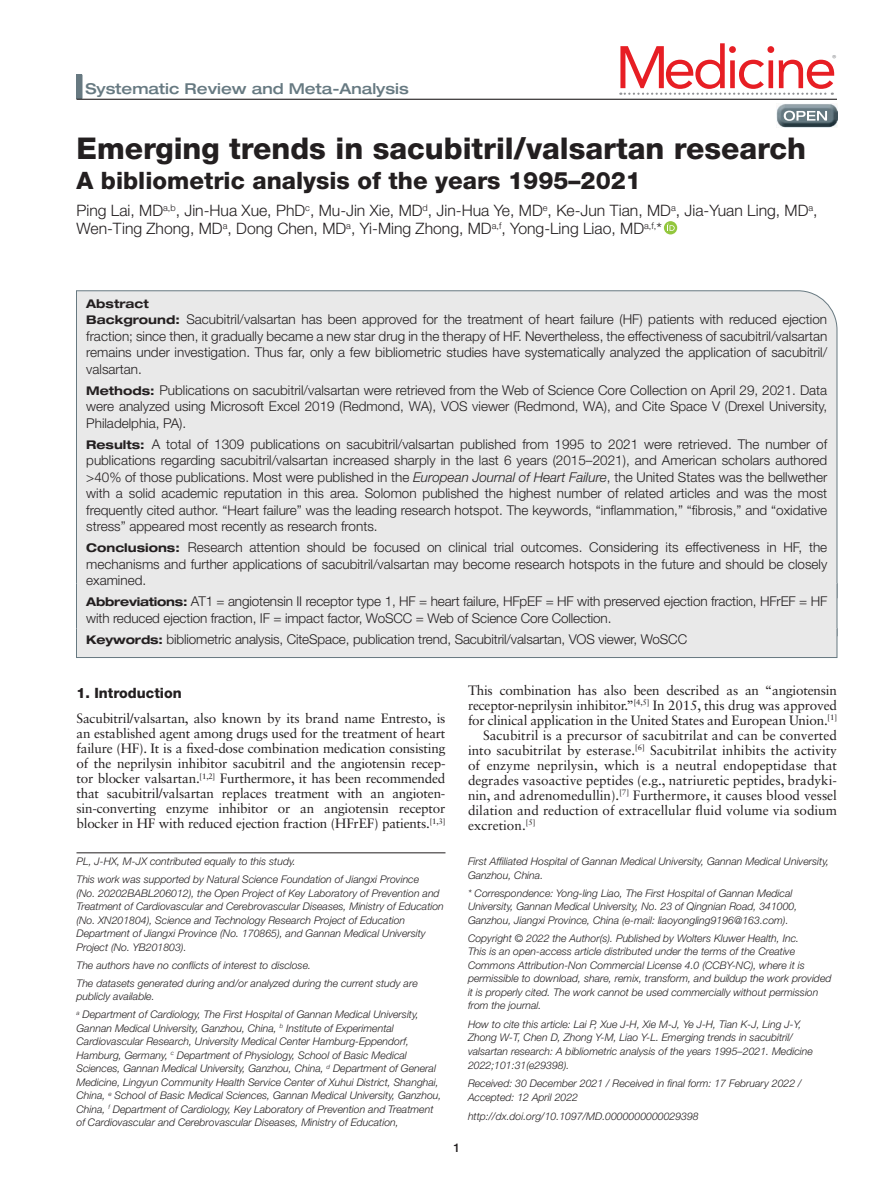
<style>
.page{position:relative;width:891px;height:1188px;background:#fff}
.page>*{position:absolute;margin:0;border:0;box-sizing:border-box;transform-origin:0 0}
.t1{font:59.4px "Avenir";letter-spacing:-.06em;color:#e71e24}
.t2{font:800 30px "Helvetica Neue LT Std";color:#231f20}
.t3{font:800 24px "Helvetica Neue LT Std";color:#231f20}
.t4{font:300 15.75px/18px "Helvetica Neue LT Std";color:#231f20}
.t5{font:500 expanded 15px "Helvetica Neue LT Std";color:#667981}
.t6{font:800 14.25px "Helvetica Neue LT Std";color:#231f20}
.t7{font:300 13.5px/16.5px "Helvetica Neue LT Std";letter-spacing:-.01em;color:#231f20;text-align:justify}
.t8{font:13.5px/15px "Sabon LT Std";color:#231f20;text-align:justify}
.t9{font:700 expanded 12px "Helvetica Neue LT Std";color:#231f20}
.t10{font:500 12px "Helvetica Neue LT Std";color:#231f20}
.t11{font:italic 300 10.5px/13.5px "Helvetica Neue LT Std";color:#231f20}
.t12{font:500 10.35px "Akzidenz Grotesk BE";color:#909295}
.s1{font-weight:700;font-stretch:expanded;font-size:12px}
.s2{font-style:italic}
</style>
<div class="page">
<div style="left:76px;top:74px;width:6px;height:25px;background:#677981"></div>
<hr style="left:76px;top:99px;width:761px;height:1px;background:#231f20">
<img style="left:776px;top:104px;width:61px;height:24px">
<svg style="left:784px;top:111px;width:43px;height:10px"></svg>
<svg style="left:620px;top:93px;width:213px;height:2px"></svg>
<div style="left:76px;top:290px;width:762px;height:309px;background:#e9e9e9"></div>
<div style="left:76px;top:583px;width:761px;height:54px;background:#e9e9e9"></div>
<div style="left:76px;top:628px;width:761px;height:30px;background:#e9e9e9"></div>
<div style="left:76px;top:628px;width:761px;height:30px;border:1px solid #677981"></div>
<div style="left:664px;top:221px;width:13px;height:13px;background:#93c73e;border-radius:50%"></div>
<svg style="left:667px;top:224px;width:8px;height:7px"></svg>
<hr style="left:76px;top:852px;width:370px;height:1px;background:#231f20">
<h3 class="t5" style="left:86px;top:80px;width:325px">Systematic Review and Meta-Analysis</h3>
<h1 class="t1" style="left:615px;top:33px;width:223px">Medicine</h1>
<p class="t12" style="left:832px;top:52px;width:6px">®</p>
<h2 class="t2" style="left:76px;top:131px;width:731px">Emerging trends in sacubitril/valsartan research</h2>
<h3 class="t3" style="left:76px;top:167px;width:566px">A bibliometric analysis of the years 1995–2021</h3>
<h3 class="t4" style="left:76px;top:201px;width:743px">Ping Lai, MD<sup>a,b</sup>, Jin-Hua Xue, PhD<sup>c</sup>, Mu-Jin Xie, MD<sup>d</sup>, Jin-Hua Ye, MD<sup>e</sup>, Ke-Jun Tian, MD<sup>a</sup>, Jia-Yuan Ling, MD<sup>a</sup>,<br>Wen-Ting Zhong, MD<sup>a</sup>, Dong Chen, MD<sup>a</sup>, Yi-Ming Zhong, MD<sup>a,f</sup>, Yong-Ling Liao, MD<sup>a,f,</sup>*</h3>
<p class="t9" style="left:86px;top:296px;width:64px">Abstract</p>
<p class="t7" style="left:86px;top:311px;width:743px"><span class="s1">Background:</span> Sacubitril/valsartan has been approved for the treatment of heart failure (HF) patients with reduced ejection fraction; since then, it gradually became a new star drug in the therapy of HF. Nevertheless, the effectiveness of sacubitril/valsartan remains under investigation. Thus far, only a few bibliometric studies have systematically analyzed the application of sacubitril/ valsartan.</p>
<p class="t7" style="left:86px;top:382px;width:743px"><span class="s1">Methods:</span> Publications on sacubitril/valsartan were retrieved from the Web of Science Core Collection on April 29, 2021. Data were analyzed using Microsoft Excel 2019 (Redmond, WA), VOS viewer (Redmond, WA), and Cite Space V (Drexel University, Philadelphia, PA).</p>
<p class="t7" style="left:86px;top:436px;width:743px"><span class="s1">Results:</span> A total of 1309 publications on sacubitril/valsartan published from 1995 to 2021 were retrieved. The number of publications regarding sacubitril/valsartan increased sharply in the last 6 years (2015–2021), and American scholars authored &gt;40% of those publications. Most were published in the <span class="s2">European Journal of Heart Failure</span>, the United States was the bellwether with a solid academic reputation in this area. Solomon published the highest number of related articles and was the most frequently cited author. “Heart failure” was the leading research hotspot. The keywords, “inflammation,” “fibrosis,” and “oxidative stress” appeared most recently as research fronts.</p>
<p class="t7" style="left:86px;top:539px;width:743px"><span class="s1">Conclusions:</span> Research attention should be focused on clinical trial outcomes. Considering its effectiveness in HF, the mechanisms and further applications of sacubitril/valsartan may become research hotspots in the future and should be closely examined.</p>
<p class="t7" style="left:86px;top:593px;width:743px"><span class="s1">Abbreviations:</span> AT1 = angiotensin II receptor type 1, HF = heart failure, HFpEF = HF with preserved ejection fraction, HFrEF = HF with reduced ejection fraction, IF = impact factor, WoSCC = Web of Science Core Collection.</p>
<p class="t7" style="left:86px;top:631px;width:602px"><span class="s1">Keywords:</span> bibliometric analysis, CiteSpace, publication trend, Sacubitril/valsartan, VOS viewer, WoSCC</p>
<h3 class="t6" style="left:76px;top:684px;width:107px">1. Introduction</h3>
<p class="t8" style="left:76px;top:711px;width:371px">Sacubitril/valsartan, also known by its brand name Entresto, is an established agent among drugs used for the treatment of heart failure (HF). It is a fixed-dose combination medication consisting of the neprilysin inhibitor sacubitril and the angiotensin recep&shy;tor blocker valsartan.<sup>[1,2]</sup> Furthermore, it has been recommended that sacubitril/valsartan replaces treatment with an angioten&shy;sin-converting enzyme inhibitor or an angiotensin receptor blocker in HF with reduced ejection fraction (HFrEF) patients.<sup>[1,3]</sup></p>
<p class="t8" style="left:468px;top:683px;width:370px">This combination has also been described as an “angiotensin</p>
<p class="t8" style="left:468px;top:698px;width:370px">receptor-neprilysin inhibitor.”<sup>[4,5]</sup> In 2015, this drug was approved</p>
<p class="t8" style="left:468px;top:713px;width:370px">for clinical application in the United States and European Union.<sup>[1]</sup></p>
<p class="t8" style="left:483px;top:728px;width:355px">Sacubitril is a precursor of sacubitrilat and can be converted</p>
<p class="t8" style="left:468px;top:743px;width:370px">into sacubitrilat by esterase.<sup>[6]</sup> Sacubitrilat inhibits the activity</p>
<p class="t8" style="left:468px;top:758px;width:370px">of enzyme neprilysin, which is a neutral endopeptidase that</p>
<p class="t8" style="left:468px;top:773px;width:371px">degrades vasoactive peptides (e.g., natriuretic peptides, bradyki-</p>
<p class="t8" style="left:468px;top:788px;width:370px">nin, and adrenomedullin).<sup>[7]</sup> Furthermore, it causes blood vessel</p>
<p class="t8" style="left:468px;top:803px;width:371px">dilation and reduction of extracellular fluid volume via sodium</p>
<p class="t8" style="left:468px;top:818px;width:69px">excretion.<sup>[5]</sup></p>
<p class="t11" style="left:76px;top:852px;width:344px;line-height:18px">PL, J-HX, M-JX contributed equally to this study.<br>This work was supported by Natural Science Foundation of Jiangxi Province</p>
<p class="t11" style="left:76px;top:886px;width:369px">(No. 20202BABL206012), the Open Project of Key Laboratory of Prevention and Treatment of Cardiovascular and Cerebrovascular Diseases, Ministry of Education (No. XN201804), Science and Technology Research Project of Education Department of Jiangxi Province (No. 170865), and Gannan Medical University Project (No. YB201803).</p>
<p class="t11" style="left:76px;top:956px;width:343px;line-height:18px">The authors have no conflicts of interest to disclose.<br>The datasets generated during and/or analyzed during the current study are</p>
<p class="t11" style="left:76px;top:987px;width:344px;line-height:18px">publicly available.<br><sup>a</sup> Department of Cardiology, The First Hospital of Gannan Medical University,</p>
<p class="t11" style="left:76px;top:1021px;width:366px">Gannan Medical University, Ganzhou, China, <sup>b</sup> Institute of Experimental Cardiovascular Research, University Medical Center Hamburg-Eppendorf, Hamburg, Germany, <sup>c</sup> Department of Physiology, School of Basic Medical Sciences, Gannan Medical University, Ganzhou, China, <sup>d</sup> Department of General Medicine, Lingyun Community Health Service Center of Xuhui District, Shanghai, China, <sup>e</sup> School of Basic Medical Sciences, Gannan Medical University, Ganzhou, China, <sup>f</sup> Department of Cardiology, Key Laboratory of Prevention and Treatment of Cardiovascular and Cerebrovascular Diseases, Ministry of Education,</p>
<p class="t10" style="left:453px;top:1140px;width:8px">1</p>
<p class="t11" style="left:468px;top:855px;width:363px">First Affiliated Hospital of Gannan Medical University, Gannan Medical University,<br>Ganzhou, China.</p>
<p class="t11" style="left:468px;top:886px;width:331px">* Correspondence: Yong-ling Liao, The First Hospital of Gannan Medical<br>University, Gannan Medical University, No. 23 of Qingnian Road, 341000,<br>Ganzhou, Jiangxi Province, China (e-mail: liaoyongling9196@163.com).</p>
<p class="t11" style="left:468px;top:931px;width:365px">Copyright © 2022 the Author(s). Published by Wolters Kluwer Health, Inc.<br>This is an open-access article distributed under the terms of the Creative Commons Attribution-Non Commercial License 4.0 (CCBY-NC), where it is permissible to download, share, remix, transform, and buildup the work provided it is properly cited. The work cannot be used commercially without permission from the journal.</p>
<p class="t11" style="left:468px;top:1017px;width:346px">How to cite this article: Lai P, Xue J-H, Xie M-J, Ye J-H, Tian K-J, Ling J-Y, Zhong W-T, Chen D, Zhong Y-M, Liao Y-L. Emerging trends in sacubitril/ valsartan research: A bibliometric analysis of the years 1995–2021. Medicine 2022;101:31(e29398).</p>
<p class="t11" style="left:468px;top:1077px;width:335px">Received: 30 December 2021 / Received in final form: 17 February 2022 /<br>Accepted: 12 April 2022</p>
<p class="t11" style="left:468px;top:1109px;width:232px">http://dx.doi.org/10.1097/MD.0000000000029398</p>
</div>
